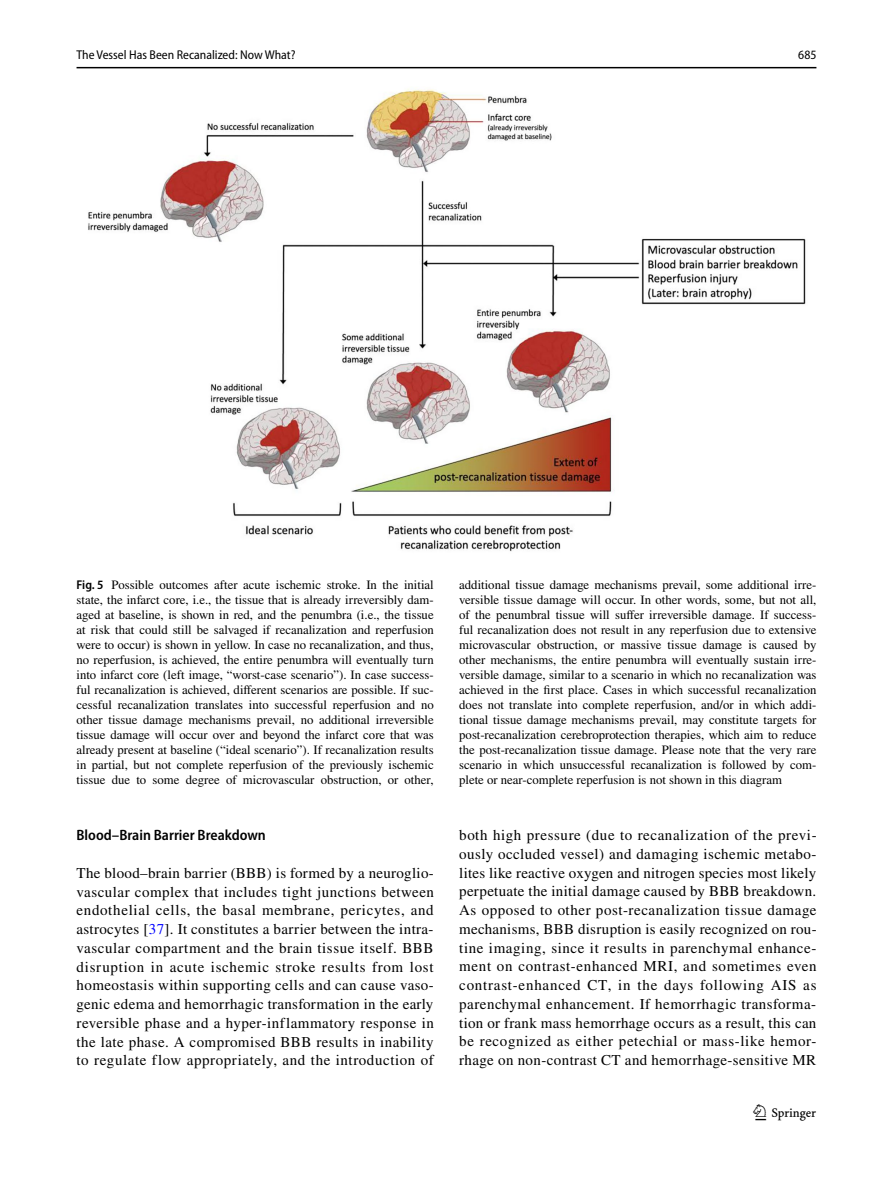
<style>
.page{position:relative;width:893px;height:1187px;background:#fff}
.page>*{position:absolute;margin:0;border:0;box-sizing:border-box;transform-origin:0 0}
.t1{font:22.5px "Springnew Regular 3";color:#000}
.t2{font:15px/18.8px "STIX";letter-spacing:.035em;color:#000;text-align:justify}
.t3{font:600 semi-condensed 15px "Myriad Pro";color:#000}
.t4{font:12.75px/15px "STIX";color:#000;text-align:justify}
.t5{font:semi-condensed 12.75px "Myriad Pro";color:#000}
.s1{font-family:"Myriad Pro";font-weight:600;font-stretch:semi-condensed}
.s2{color:#00f}
</style>
<div class="page">
<hr style="left:77px;top:67px;width:739px;height:1px;background:#000">
<img style="left:88px;top:89px;width:718px;height:463px">
<p class="t5" style="left:77px;top:48px;width:221px">The Vessel Has Been Recanalized: Now What?</p>
<p class="t5" style="left:798px;top:48px;width:20px">685</p>
<p class="t4" style="left:77px;top:578px;width:359px"><span class="s1">Fig. 5</span> Possible outcomes after acute ischemic stroke. In the initial state, the infarct core, i.e., the tissue that is already irreversibly dam&shy;aged at baseline, is shown in red, and the penumbra (i.e., the tissue at risk that could still be salvaged if recanalization and reperfusion were to occur) is shown in yellow. In case no recanalization, and thus, no reperfusion, is achieved, the entire penumbra will eventually turn into infarct core (left image, “worst-case scenario”). In case success&shy;ful recanalization is achieved, different scenarios are possible. If suc&shy;cessful recanalization translates into successful reperfusion and no other tissue damage mechanisms prevail, no additional irreversible tissue damage will occur over and beyond the infarct core that was already present at baseline (“ideal scenario”). If recanalization results in partial, but not complete reperfusion of the previously ischemic tissue due to some degree of microvascular obstruction, or other,</p>
<p class="t4" style="left:459px;top:577px;width:359px">additional tissue damage mechanisms prevail, some additional irre&shy;versible tissue damage will occur. In other words, some, but not all, of the penumbral tissue will suffer irreversible damage. If success&shy;ful recanalization does not result in any reperfusion due to extensive microvascular obstruction, or massive tissue damage is caused by other mechanisms, the entire penumbra will eventually sustain irre&shy;versible damage, similar to a scenario in which no recanalization was achieved in the first place. Cases in which successful recanalization does not translate into complete reperfusion, and/or in which addi&shy;tional tissue damage mechanisms prevail, may constitute targets for post-recanalization cerebroprotection therapies, which aim to reduce the post-recanalization tissue damage. Please note that the very rare scenario in which unsuccessful recanalization is followed by com&shy;plete or near-complete reperfusion is not shown in this diagram</p>
<p class="t3" style="left:77px;top:826px;width:191px">Blood–Brain Barrier Breakdown</p>
<p class="t2" style="left:77px;top:864px;width:359px">The blood–brain barrier (BBB) is formed by a neuroglio&shy;vascular complex that includes tight junctions between endothelial cells, the basal membrane, pericytes, and astrocytes [<span class="s2">37</span>]. It constitutes a barrier between the intra&shy;vascular compartment and the brain tissue itself. BBB disruption in acute ischemic stroke results from lost homeostasis within supporting cells and can cause vaso&shy;genic edema and hemorrhagic transformation in the early reversible phase and a hyper-inflammatory response in the late phase. A compromised BBB results in inability to regulate flow appropriately, and the introduction of</p>
<p class="t2" style="left:459px;top:826px;width:359px">both high pressure (due to recanalization of the previ&shy;ously occluded vessel) and damaging ischemic metabo&shy;lites like reactive oxygen and nitrogen species most likely perpetuate the initial damage caused by BBB breakdown.<br>As opposed to other post-recanalization tissue damage mechanisms, BBB disruption is easily recognized on rou&shy;tine imaging, since it results in parenchymal enhance&shy;ment on contrast-enhanced MRI, and sometimes even contrast-enhanced CT, in the days following AIS as parenchymal enhancement. If hemorrhagic transforma&shy;tion or frank mass hemorrhage occurs as a result, this can be recognized as either petechial or mass-like hemor&shy;rhage on non-contrast CT and hemorrhage-sensitive MR</p>
<h1 class="t1" style="left:755px;top:1104px;width:62px">1 3</h1>
</div>
